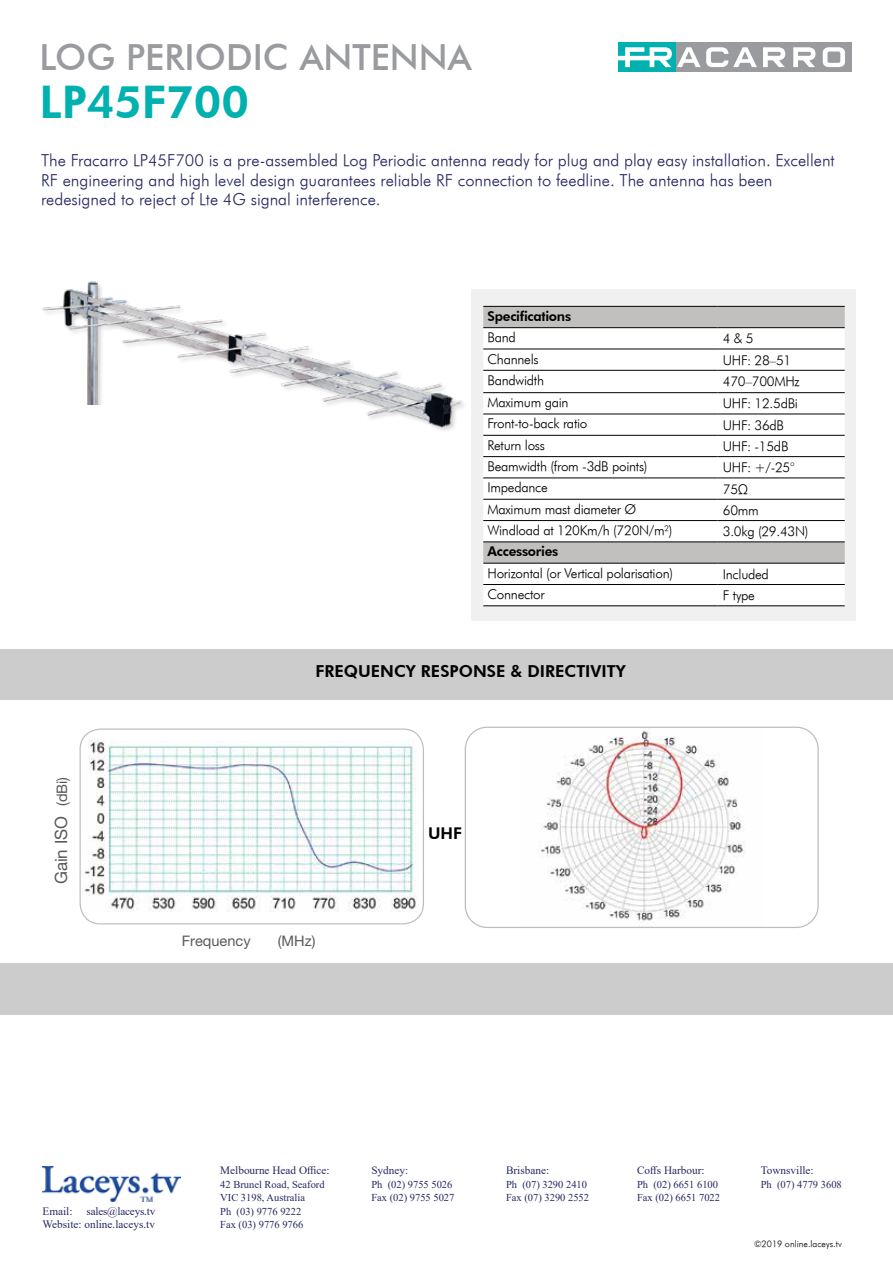
<style>
.page{position:relative;width:893px;height:1263px;background:#fff}
.page>*{position:absolute;margin:0;border:0;box-sizing:border-box;transform-origin:0 0}
.t1{font:800 45px "Futura BT";color:#01b1af}
.t2{font:500 36px "Futura BT";color:#9a9b9f}
.t3{font:16.95px "Helvetica Neue";color:#58595b}
.t4{font:italic 16.5px/19.5px "Futura";color:#262860}
.t5{font:800 16.5px "Futura BT";color:#000}
.t6{font:800 16.2px "Futura BT";color:#000}
.t7{font:14.55px "Helvetica Neue";color:#58595b}
.t8{font:italic 13.5px "Futura";letter-spacing:-.02em;color:#000}
.t9{font:800 13.5px "Futura BT";letter-spacing:-.02em;color:#000}
.t10{font:11.25px/13.5px "Times New Roman";color:#262860}
.t11{font:10.5px/13.5px "Times New Roman";color:#262860}
.t12{font:italic 9px "Futura";color:#000}
.s1{font-size:14.55px}
</style>
<div class="page">
<div style="left:0;top:649px;width:893px;height:365px;background:#cccccd"></div>
<div style="left:471px;top:289px;width:384px;height:332px;background:#f1f0f0"></div>
<div style="left:483px;top:307px;width:362px;height:20px;background:#c1c0be"></div>
<svg style="left:483px;top:328px;width:362px;height:277px;fill:#fff"></svg>
<hr style="left:483px;top:306px;width:234px;height:1px;background:#000">
<hr style="left:717px;top:306px;width:128px;height:1px;background:#000">
<hr style="left:483px;top:327px;width:234px;height:1px;background:#000">
<hr style="left:717px;top:327px;width:128px;height:1px;background:#000">
<hr style="left:483px;top:349px;width:234px;height:1px;background:#000">
<hr style="left:717px;top:349px;width:128px;height:1px;background:#000">
<hr style="left:483px;top:370px;width:234px;height:1px;background:#000">
<hr style="left:717px;top:370px;width:128px;height:1px;background:#000">
<hr style="left:483px;top:392px;width:234px;height:1px;background:#000">
<hr style="left:717px;top:392px;width:128px;height:1px;background:#000">
<hr style="left:483px;top:414px;width:234px;height:1px;background:#000">
<hr style="left:717px;top:414px;width:128px;height:1px;background:#000">
<hr style="left:483px;top:435px;width:234px;height:1px;background:#000">
<hr style="left:717px;top:435px;width:128px;height:1px;background:#000">
<hr style="left:483px;top:456px;width:234px;height:1px;background:#000">
<hr style="left:717px;top:456px;width:128px;height:1px;background:#000">
<hr style="left:483px;top:478px;width:234px;height:1px;background:#000">
<hr style="left:717px;top:478px;width:128px;height:1px;background:#000">
<hr style="left:483px;top:499px;width:234px;height:1px;background:#000">
<hr style="left:717px;top:499px;width:128px;height:1px;background:#000">
<hr style="left:483px;top:520px;width:234px;height:1px;background:#000">
<hr style="left:717px;top:520px;width:128px;height:1px;background:#000">
<hr style="left:483px;top:584px;width:234px;height:1px;background:#000">
<hr style="left:717px;top:584px;width:128px;height:1px;background:#000">
<hr style="left:483px;top:605px;width:234px;height:1px;background:#000">
<hr style="left:717px;top:605px;width:128px;height:1px;background:#000">
<hr style="left:483px;top:542px;width:234px;height:1px;background:#000">
<hr style="left:717px;top:542px;width:128px;height:1px;background:#000">
<hr style="left:483px;top:563px;width:234px;height:1px;background:#000">
<hr style="left:717px;top:563px;width:128px;height:1px;background:#000">
<div style="left:675px;top:43px;width:176px;height:29px;background:#999b9e"></div>
<svg style="left:763px;top:47px;width:22px;height:20px"></svg>
<svg style="left:793px;top:47px;width:22px;height:20px"></svg>
<svg style="left:823px;top:47px;width:22px;height:20px"></svg>
<div style="left:618px;top:43px;width:57px;height:29px;background:#00b1b0"></div>
<svg style="left:618px;top:47px;width:139px;height:20px"></svg>
<div style="left:0;top:700px;width:893px;height:263px;background:#fff"></div>
<img style="left:80px;top:738px;width:337px;height:174px">
<div style="left:80px;top:728px;width:344px;height:196px;border:1px solid #bcbec0;border-radius:21px"></div>
<svg style="left:465px;top:727px;width:354px;height:201px"></svg>
<img style="left:43px;top:1166px;width:138px;height:35px">
<img style="left:42px;top:281px;width:422px;height:150px">
<div style="left:58px;top:405px;width:76px;height:82px;background:#fff"></div>
<h2 class="t2" style="left:40px;top:35px;width:433px">LOG PERIODIC ANTENNA</h2>
<h1 class="t1" style="left:40px;top:75px;width:211px">LP45F700</h1>
<p class="t4" style="left:41px;top:151px;width:795px">The Fracarro LP45F700 is a pre-assembled Log Periodic antenna ready for plug and play easy installation. Excellent<br>RF engineering and high level design guarantees reliable RF connection to feedline. The antenna has been redesigned to reject of Lte 4G signal interference.</p>
<p class="t9" style="left:487px;top:308px;width:85px">Specifications</p>
<p class="t8" style="left:487px;top:329px;width:30px">Band</p>
<p class="t8" style="left:723px;top:330px;width:32px">4 &amp; 5</p>
<p class="t8" style="left:487px;top:350px;width:53px">Channels</p>
<p class="t8" style="left:723px;top:352px;width:70px">UHF: 28–51</p>
<p class="t8" style="left:487px;top:372px;width:58px">Bandwidth</p>
<p class="t8" style="left:723px;top:373px;width:78px">470–700MHz</p>
<p class="t8" style="left:487px;top:394px;width:83px">Maximum gain</p>
<p class="t8" style="left:723px;top:395px;width:77px">UHF: 12.5dBi</p>
<p class="t8" style="left:487px;top:415px;width:101px">Front-to-back ratio</p>
<p class="t8" style="left:723px;top:417px;width:63px">UHF: 36dB</p>
<p class="t8" style="left:487px;top:437px;width:59px">Return loss</p>
<p class="t8" style="left:723px;top:438px;width:67px">UHF: -15dB</p>
<p class="t8" style="left:487px;top:458px;width:162px">Beamwidth (from -3dB points)</p>
<p class="t8" style="left:723px;top:459px;width:73px">UHF: +/-25°</p>
<p class="t8" style="left:487px;top:479px;width:62px">Impedance</p>
<p class="t8" style="left:723px;top:481px;width:27px">75Ω</p>
<p class="t8" style="left:487px;top:501px;width:150px">Maximum mast diameter Ø</p>
<p class="t8" style="left:723px;top:502px;width:38px">60mm</p>
<p class="t8" style="left:487px;top:522px;width:187px">Windload at 120Km/h (720N/m<sup>2</sup>)</p>
<p class="t8" style="left:723px;top:523px;width:87px">3.0kg (29.43N)</p>
<p class="t9" style="left:488px;top:543px;width:72px">Accessories</p>
<p class="t8" style="left:488px;top:565px;width:187px">Horizontal (or Vertical polarisation)</p>
<p class="t8" style="left:723px;top:566px;width:48px">Included</p>
<p class="t8" style="left:488px;top:586px;width:59px">Connector</p>
<p class="t8" style="left:723px;top:587px;width:34px">F type</p>
<p class="t3" style="left:51px;top:884px;width:109px;rotate:-90deg">Gain ISO <span class="s1">(dBi)</span></p>
<p class="t5" style="left:316px;top:661px;width:312px">FREQUENCY RESPONSE &amp; DIRECTIVITY</p>
<p class="t7" style="left:182px;top:932px;width:70px">Frequency</p>
<p class="t7" style="left:278px;top:932px;width:39px">(MHz)</p>
<p class="t6" style="left:428px;top:823px;width:35px">UHF</p>
<p class="t10" style="left:43px;top:1204px;width:114px">Email: sales@laceys.tv<br>Website: online.laceys.tv</p>
<p class="t10" style="left:220px;top:1163px;width:111px">Melbourne Head Office:</p>
<p class="t11" style="left:220px;top:1177px;width:106px">42 Brunel Road, Seaford<br>VIC 3198, Australia<br>Ph (03) 9776 9222<br>Fax (03) 9776 9766</p>
<p class="t10" style="left:371px;top:1163px;width:38px">Sydney:</p>
<p class="t11" style="left:371px;top:1177px;width:85px">Ph (02) 9755 5026<br>Fax (02) 9755 5027</p>
<p class="t10" style="left:506px;top:1163px;width:45px">Brisbane:</p>
<p class="t11" style="left:506px;top:1177px;width:85px">Ph (07) 3290 2410<br>Fax (07) 3290 2552</p>
<p class="t10" style="left:637px;top:1163px;width:69px">Coffs Harbour:</p>
<p class="t11" style="left:637px;top:1177px;width:85px">Ph (02) 6651 6100<br>Fax (02) 6651 7022</p>
<p class="t10" style="left:761px;top:1163px;width:54px">Townsville:</p>
<p class="t11" style="left:761px;top:1177px;width:83px">Ph (07) 4779 3608</p>
<p class="t12" style="left:754px;top:1238px;width:89px">©2019 online.laceys.tv</p>
</div>
